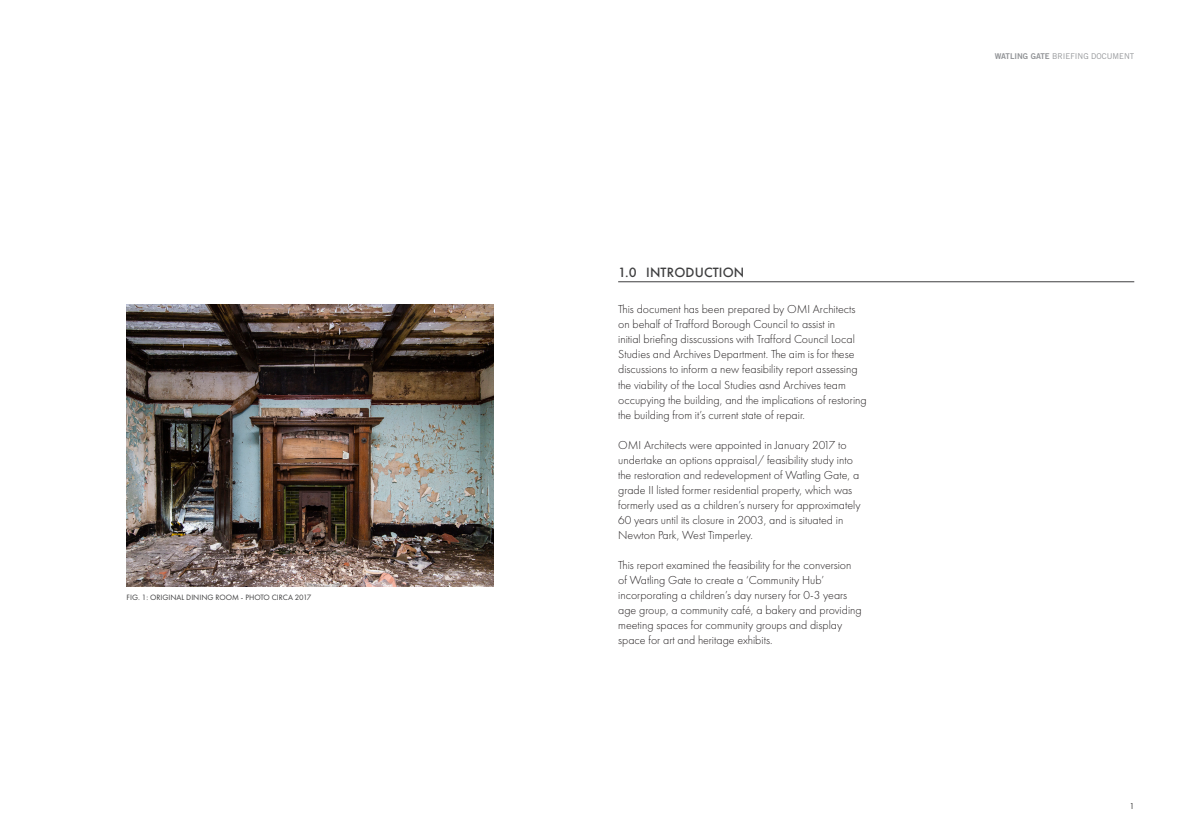
<style>
.page{position:relative;width:1191px;height:834px;background:#fff}
.page>*{position:absolute;margin:0;border:0;box-sizing:border-box;transform-origin:0 0}
.Section_Heading{font:500 14px "Futura PT";letter-spacing:.01em;color:#3e3e3f}
.Body{font:300 12px/15px "Futura PT";color:#231f20}
.t1{font:9px "Futura PT";color:#3e3e3f}
.SubSubHead{font:8px "Futura PT";color:#3e3e3f}
.t2{font:8px "Trade Gothic";color:#939598}
.s1{font-family:"Trade Gothic Bold Two"}
</style>
<div class="page">
<img style="left:127px;top:304px;width:366px;height:282px">
<hr style="left:618px;top:281px;width:516px;height:1px;background:#3e3e3f">
<p class="SubSubHead" style="left:127px;top:592px;width:186px">FIG. 1: ORIGINAL DINING ROOM - PHOTO CIRCA 2017</p>
<p class="Section_Heading" style="left:618px;top:264px;width:128px">1.0 INTRODUCTION</p>
<p class="Body" style="left:618px;top:302px;width:250px">This document has been prepared by OMI Architects on behalf of Trafford Borough Council to assist in<br>initial briefing disscussions with Trafford Council Local Studies and Archives Department. The aim is for these discussions to inform a new feasibility report assessing the viability of the Local Studies asnd Archives team occupying the building, and the implications of restoring the building from it’s current state of repair.</p>
<p class="Body" style="left:618px;top:437px;width:244px">OMI Architects were appointed in January 2017 to undertake an options appraisal/ feasibility study into the restoration and redevelopment of Watling Gate, a grade II listed former residential property, which was formerly used as a children’s nursery for approximately 60 years until its closure in 2003, and is situated in Newton Park, West Timperley.</p>
<p class="Body" style="left:618px;top:557px;width:245px">This report examined the feasibility for the conversion of Watling Gate to create a ‘Community Hub’ incorporating a children’s day nursery for 0-3 years age group, a community café, a bakery and providing meeting spaces for community groups and display space for art and heritage exhibits.</p>
<p class="t2" style="left:994px;top:51px;width:141px"><span class="s1">WATLING GATE</span> BRIEFING DOCUMENT</p>
<p class="t1" style="left:1129px;top:800px;width:7px">1</p>
</div>
